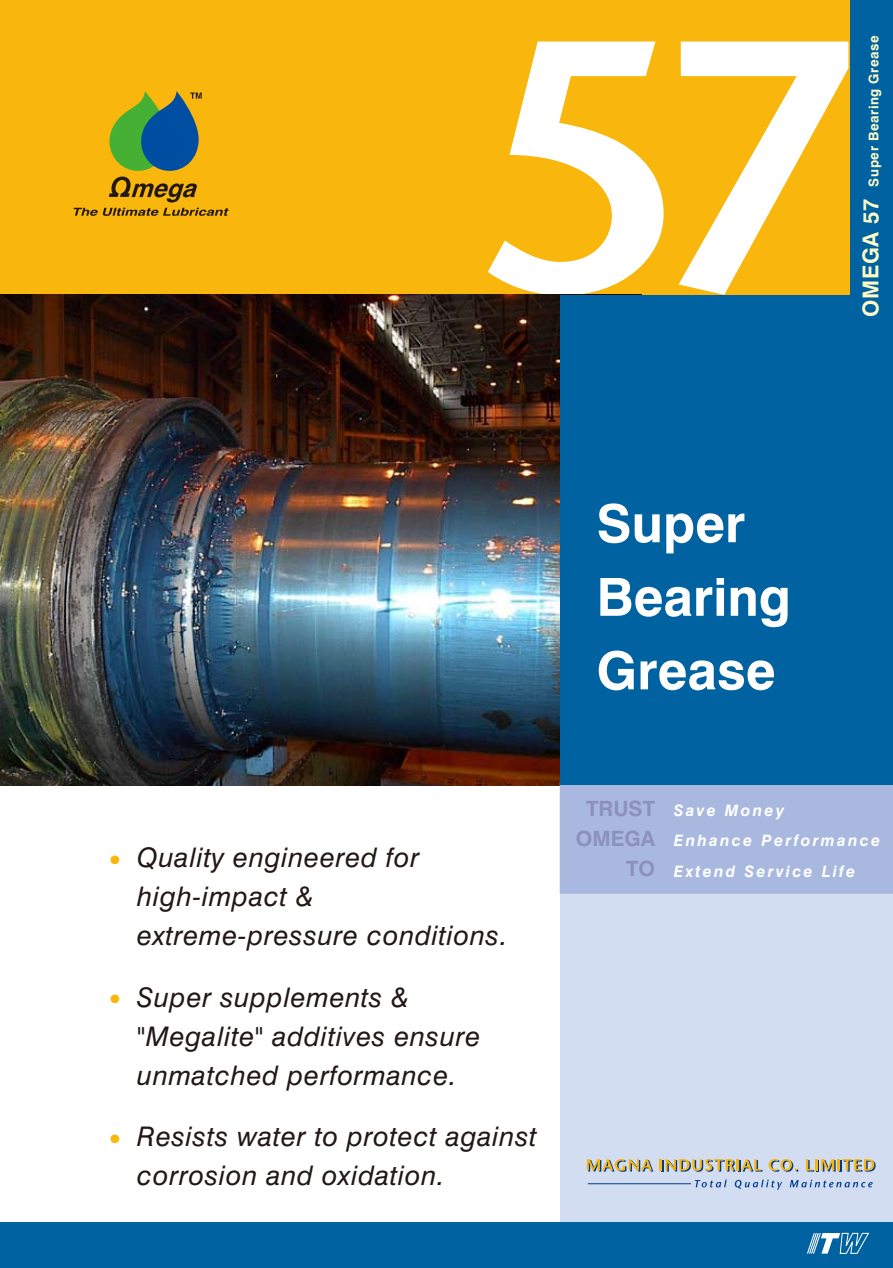
<style>
.page{position:relative;width:893px;height:1268px;background:#fff}
.page>*{position:absolute;margin:0;border:0;box-sizing:border-box;transform-origin:0 0}
.t1{font:600 356.4px "Stone Sans";color:#fff}
.t2{font:700 52.5px/73.5px "Swiss 721 BT";color:#fff}
.t3{font:italic 30px "Swiss 721 BT";color:#f9b70e}
.t4{font:italic 27px/39px "Swiss 721 BT";letter-spacing:.03em;color:#221815}
.t5{font:700 21px/30px "Swiss 721 BT";color:#8d91ba;text-align:right}
.t6{font:italic 700 15.75px/30.8px "Swiss 721 BT";letter-spacing:.145em;color:#fff}
.t7{font:700 13.35px "Swiss 721 BT";letter-spacing:.045em;color:#fffbc6}
.s1{font-size:21.9px}
</style>
<div class="page">
<img style="left:0;top:0;width:892px;height:1267px">
<div style="left:559px;top:295px;width:333px;height:489px;background:#0062a0"></div>
<svg style="left:806px;top:1232px;width:62px;height:21px"></svg>
<hr style="left:587px;top:1183px;width:103px;height:1px;background:#003b8f">
<svg style="left:694px;top:1179px;width:32px;height:8px"></svg>
<svg style="left:734px;top:1179px;width:47px;height:10px"></svg>
<svg style="left:789px;top:1179px;width:83px;height:8px"></svg>
<svg style="left:586px;top:1158px;width:67px;height:13px"></svg>
<svg style="left:659px;top:1158px;width:103px;height:13px"></svg>
<svg style="left:768px;top:1158px;width:30px;height:13px"></svg>
<svg style="left:805px;top:1158px;width:70px;height:13px"></svg>
<h1 class="t1" style="left:477px;top:-55px;width:381px">57</h1>
<p class="t7" style="left:865px;top:316px;width:283px;rotate:-90deg"><span class="s1">OMEGA 57</span> Super Bearing Grease</p>
<h2 class="t2" style="left:596px;top:486px;width:196px">Super<br>Bearing<br>Grease</h2>
<p class="t3" style="left:106px;top:841px;width:19px">•</p>
<p class="t3" style="left:106px;top:981px;width:19px">•</p>
<p class="t3" style="left:106px;top:1120px;width:19px">•</p>
<p class="t4" style="left:137px;top:837px;width:371px">Quality engineered for high-impact &amp; extreme-pressure conditions.</p>
<p class="t4" style="left:137px;top:977px;width:344px">Super supplements &amp; "Megalite" additives ensure unmatched performance.</p>
<p class="t4" style="left:137px;top:1116px;width:400px">Resists water to protect against corrosion and oxidation.</p>
<p class="t5" style="left:575px;top:793px;width:81px">TRUST<br>OMEGA<br>TO</p>
<p class="t6" style="left:673px;top:794px;width:208px">Save Money<br>Enhance Performance<br>Extend Service Life</p>
</div>
